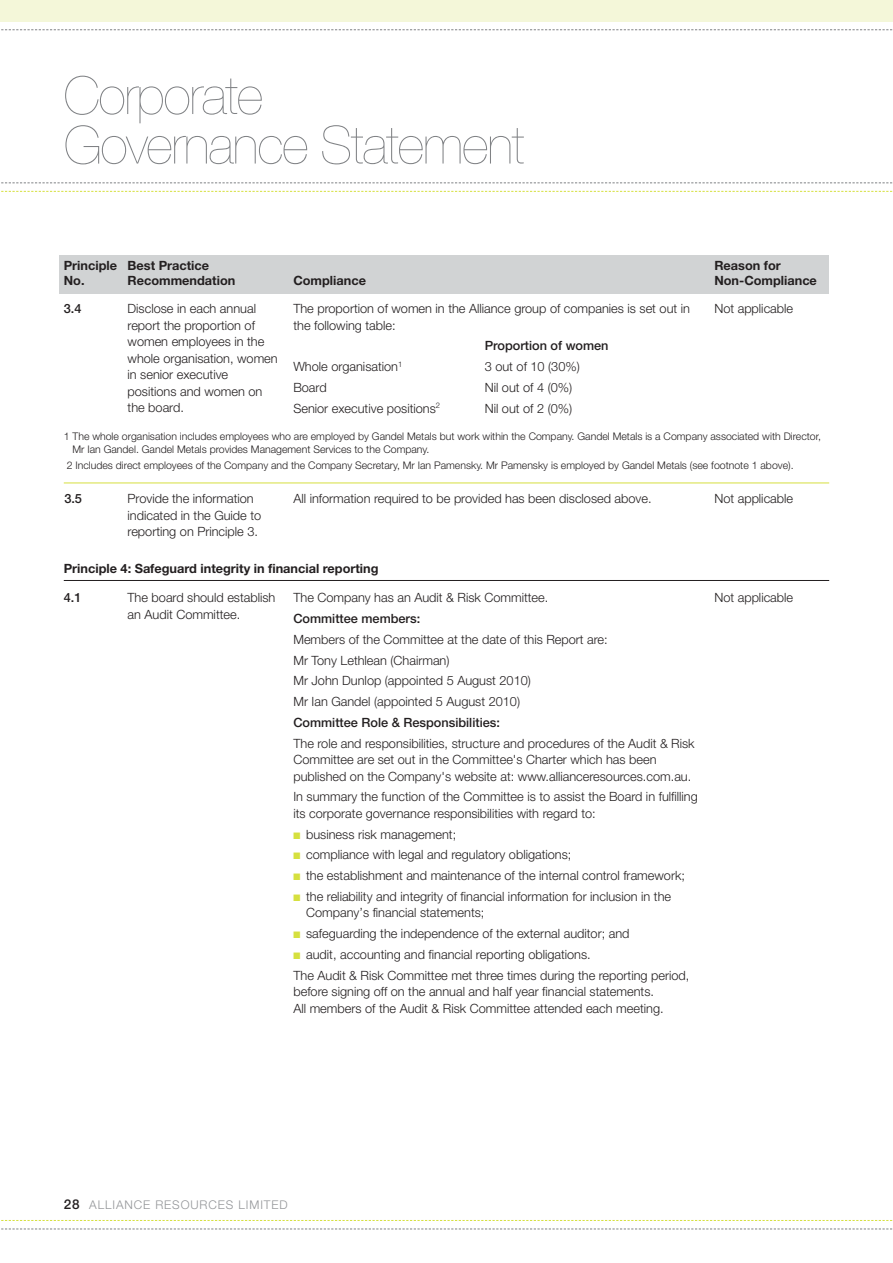
<style>
.page{position:relative;width:893px;height:1263px;background:#fff}
.page>*{position:absolute;margin:0;border:0;box-sizing:border-box;transform-origin:0 0}
.t1{font:200 52.5px/49.5px "Helvetica Neue";letter-spacing:-.025em;color:#808285}
.t2{font:300 12.75px/16.5px "Helvetica Neue";color:#231f20}
.t3{font:700 12.75px "Helvetica Neue";color:#231f20}
.t4{font:500 12.75px "Helvetica Neue";color:#231f20}
.t5{font:300 12px "Helvetica Neue";letter-spacing:.075em;color:#939598}
.t6{font:300 10.5px/13.5px "Helvetica Neue";color:#231f20}
.s1{font-family:"Monotype Sorts";font-weight:400;font-size:9px;color:#d6e03f}
.s2{font-weight:500;font-size:13.5px;color:#231f20}
</style>
<div class="page">
<svg style="left:1px;top:191px;width:892px;height:1px"></svg>
<svg style="left:1px;top:1220px;width:892px;height:1px"></svg>
<div style="left:0;top:0;width:893px;height:21px;background:#f4f7d9"></div>
<svg style="left:1px;top:182px;width:892px;height:1px"></svg>
<svg style="left:1px;top:1228px;width:892px;height:1px"></svg>
<svg style="left:1px;top:29px;width:892px;height:1px"></svg>
<div style="left:60px;top:255px;width:769px;height:38px;background:#d1d3d4"></div>
<hr style="left:64px;top:483px;width:765px;height:1px;background:#d6e03f">
<hr style="left:64px;top:580px;width:765px;height:1px;background:#231f20">
<h1 class="t1" style="left:64px;top:75px;width:462px">Corporate<br>Governance Statement</h1>
<p class="t3" style="left:64px;top:261px;width:147px">Principle Best Practice</p>
<p class="t3" style="left:714px;top:261px;width:68px">Reason for</p>
<p class="t3" style="left:64px;top:276px;width:22px">No.</p>
<p class="t3" style="left:128px;top:276px;width:109px">Recommendation</p>
<p class="t3" style="left:293px;top:276px;width:74px">Compliance</p>
<p class="t3" style="left:714px;top:276px;width:104px">Non-Compliance</p>
<p class="t4" style="left:64px;top:304px;width:19px">3.4</p>
<p class="t2" style="left:128px;top:302px;width:152px">Disclose in each annual report the proportion of women employees in the whole organisation, women in senior executive positions and women on the board.</p>
<p class="t2" style="left:293px;top:302px;width:398px">The proportion of women in the Alliance group of companies is set out in</p>
<p class="t2" style="left:714px;top:302px;width:80px">Not applicable</p>
<p class="t2" style="left:293px;top:318px;width:104px">the following table:</p>
<p class="t4" style="left:485px;top:341px;width:125px">Proportion of women</p>
<p class="t2" style="left:293px;top:360px;width:110px">Whole organisation<sup>1</sup></p>
<p class="t2" style="left:485px;top:360px;width:97px">3 out of 10 (30%)</p>
<p class="t2" style="left:293px;top:380px;width:35px">Board</p>
<p class="t2" style="left:485px;top:380px;width:89px">Nil out of 4 (0%)</p>
<p class="t2" style="left:293px;top:401px;width:148px">Senior executive positions<sup>2</sup></p>
<p class="t2" style="left:485px;top:401px;width:89px">Nil out of 2 (0%)</p>
<p class="t6" style="left:72px;top:430px;width:750px;text-indent:-9px">1 The whole organisation includes employees who are employed by Gandel Metals but work within the Company. Gandel Metals is a Company associated with Director,<br>Mr Ian Gandel. Gandel Metals provides Management Services to the Company.</p>
<p class="t6" style="left:67px;top:459px;width:728px">2 Includes direct employees of the Company and the Company Secretary, Mr Ian Pamensky. Mr Pamensky is employed by Gandel Metals (see footnote 1 above).</p>
<p class="t4" style="left:64px;top:494px;width:19px">3.5</p>
<p class="t2" style="left:128px;top:492px;width:135px">Provide the information indicated in the Guide to reporting on Principle 3.</p>
<p class="t2" style="left:293px;top:492px;width:360px">All information required to be provided has been disclosed above.</p>
<p class="t2" style="left:714px;top:492px;width:80px">Not applicable</p>
<p class="t3" style="left:64px;top:563px;width:316px">Principle 4: Safeguard integrity in financial reporting</p>
<p class="t4" style="left:64px;top:593px;width:19px">4.1</p>
<p class="t2" style="left:128px;top:591px;width:149px">The board should establish an Audit Committee.</p>
<p class="t2" style="left:293px;top:591px;width:256px">The Company has an Audit &amp; Risk Committee.</p>
<p class="t2" style="left:714px;top:591px;width:80px">Not applicable</p>
<p class="t4" style="left:293px;top:614px;width:128px">Committee members:</p>
<p class="t2" style="left:293px;top:630px;width:316px;line-height:20.7px">Members of the Committee at the date of this Report are:<br>Mr Tony Lethlean (Chairman)<br>Mr John Dunlop (appointed 5 August 2010)<br>Mr Ian Gandel (appointed 5 August 2010)</p>
<p class="t4" style="left:293px;top:718px;width:208px">Committee Role &amp; Responsibilities:</p>
<p class="t2" style="left:293px;top:736px;width:403px">The role and responsibilities, structure and procedures of the Audit &amp; Risk<br>Committee are set out in the Committee's Charter which has been published on the Company's website at: www.allianceresources.com.au.</p>
<p class="t2" style="left:293px;top:790px;width:406px">In summary the function of the Committee is to assist the Board in fulfilling its corporate governance responsibilities with regard to:</p>
<p class="t2" style="left:293px;top:825px;width:393px;line-height:20.7px"><span class="s1">N</span> business risk management;<br><span class="s1">N</span> compliance with legal and regulatory obligations;<br><span class="s1">N</span> the establishment and maintenance of the internal control framework; <span class="s1">N</span> the reliability and integrity of financial information for inclusion in the</p>
<p class="t2" style="left:293px;top:904px;width:398px;line-height:20.7px;text-indent:13px">Company’s financial statements;<br><span class="s1">N</span> safeguarding the independence of the external auditor; and<br><span class="s1">N</span> audit, accounting and financial reporting obligations.<br>The Audit &amp; Risk Committee met three times during the reporting period,</p>
<p class="t2" style="left:293px;top:984px;width:372px">before signing off on the annual and half year financial statements.<br>All members of the Audit &amp; Risk Committee attended each meeting.</p>
<p class="t5" style="left:64px;top:1200px;width:225px"><span class="s2">28</span> ALLIANCE RESOURCES LIMITED</p>
</div>
